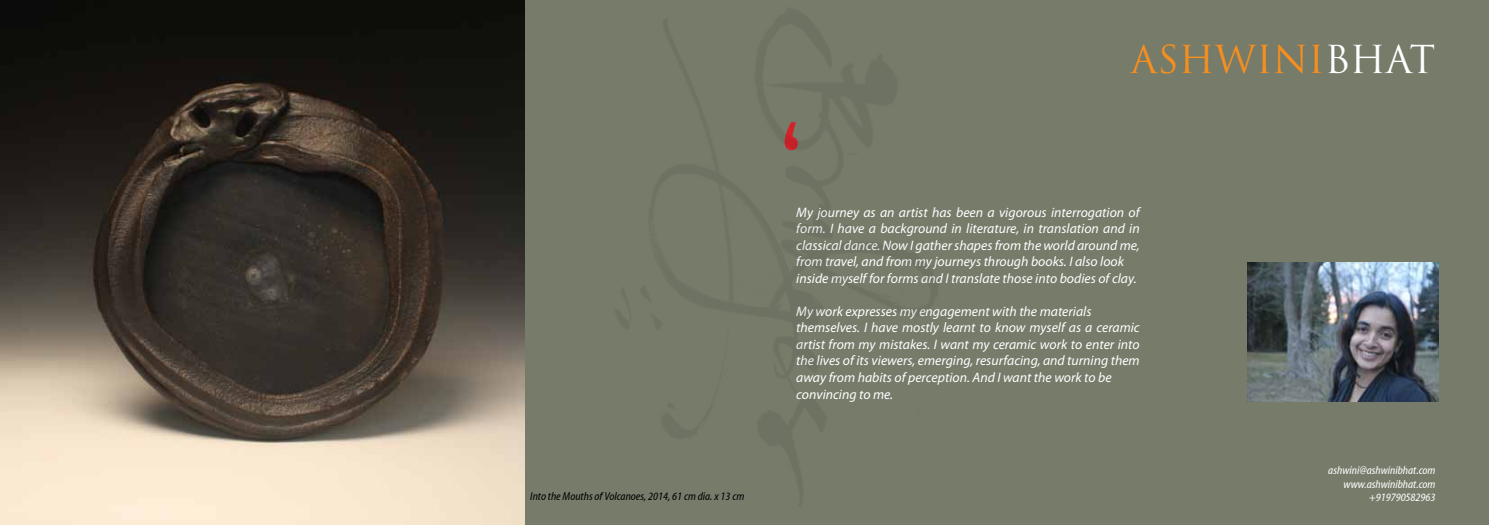
<style>
.page{position:relative;width:1489px;height:525px;background:#fff}
.page>*{position:absolute;margin:0;border:0;box-sizing:border-box;transform-origin:0 0}
.t1{font:800 condensed 75px "Abadi";color:#d2232a}
.t2{font:37.5px "Trajan Pro";color:#f78f1e}
.t3{font:italic 13.75px/16.5px "Myriad Pro";color:#fff}
.t4{font:italic condensed 11.25px/13.5px "Myriad Web Pro";color:#fff;text-align:right}
.t5{font:italic condensed 11.25px "Myriad Web Pro";color:#000}
.s1{color:#fff}
</style>
<div class="page">
<div style="left:0;top:0;width:1488px;height:524px;background:#767b6a"></div>
<img style="left:0;top:0;width:524px;height:524px">
<img style="left:1247px;top:262px;width:191px;height:139px">
<p class="t5" style="left:530px;top:490px;width:215px">Into the Mouths of Volcanoes, 2014, 61 cm dia. x 13 cm</p>
<h1 class="t1" style="left:780px;top:105px;width:23px">‘</h1>
<h2 class="t2" style="left:1130px;top:36px;width:306px">ASHWINI<span class="s1">BHAT</span></h2>
<p class="t3" style="left:796px;top:203px;width:345px">My journey as an artist has been a vigorous interrogation of form. I have a background in literature, in translation and in classical dance. Now I gather shapes from the world around me, from travel, and from my journeys through books. I also look inside myself for forms and I translate those into bodies of clay.</p>
<p class="t3" style="left:796px;top:302px;width:345px">My work expresses my engagement with the materials themselves. I have mostly learnt to know myself as a ceramic artist from my mistakes. I want my ceramic work to enter into the lives of its viewers, emerging, resurfacing, and turning them away from habits of perception. And I want the work to be convincing to me.</p>
<p class="t4" style="left:1328px;top:464px;width:109px">ashwini@ashwinibhat.com www.ashwinibhat.com +919790582963</p>
</div>
